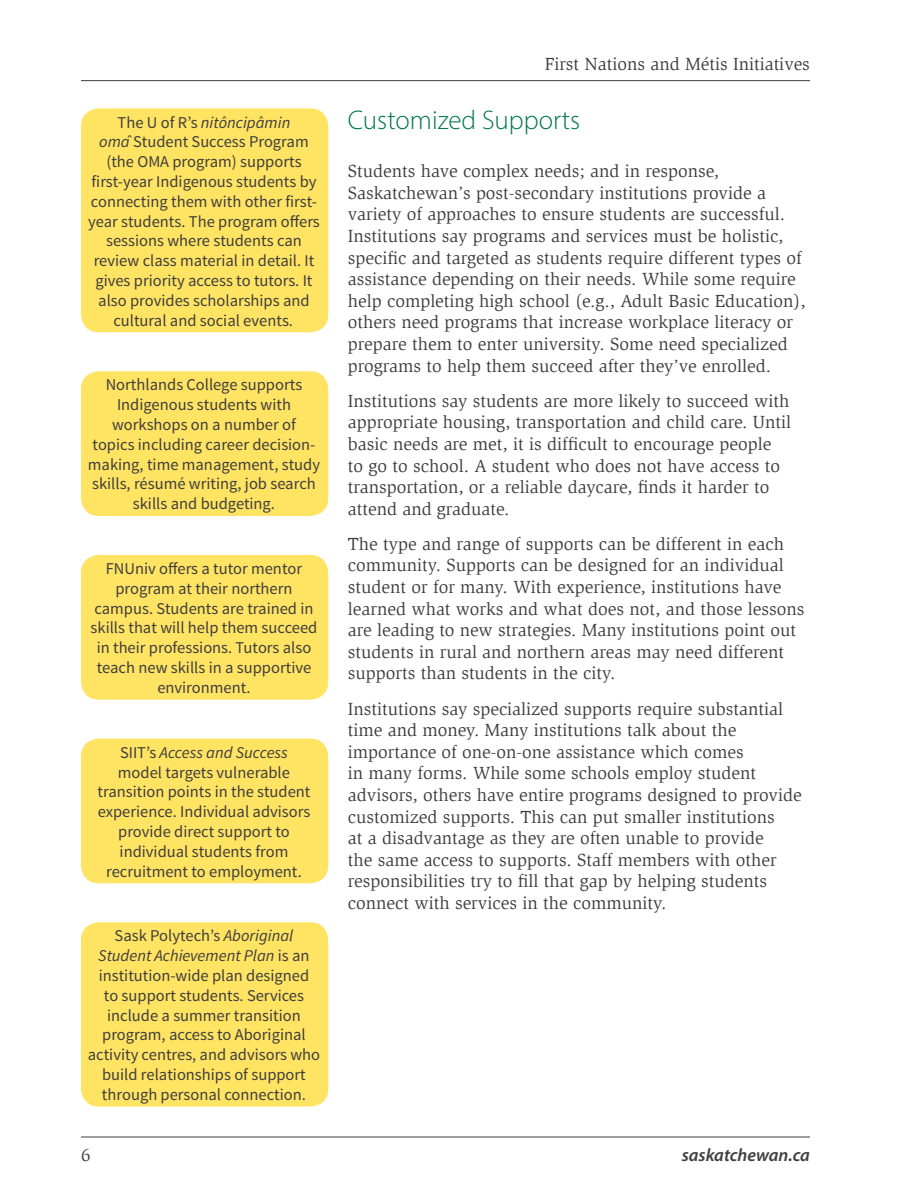
<style>
.page{position:relative;width:918px;height:1188px;background:#fff}
.page>*{position:absolute;margin:0;border:0;box-sizing:border-box;transform-origin:0 0}
.Heading{font:300 27px "Myriad Pro";color:#007848}
.t1{font:18px/21.6px "Slimbach Std";color:#3e3e3f}
.t2{font:italic 600 18px "Myriad Pro";color:#3e3e3f}
.Callout_text{font:16.5px/19.8px "Source Sans Pro";color:#3e3e3f;text-align:center}
.s1{font-style:italic}
</style>
<div class="page">
<hr style="left:81px;top:80px;width:729px;height:1px;background:#3e3e3f">
<hr style="left:81px;top:1137px;width:729px;height:1px;background:#3e3e3f">
<div style="left:81px;top:108px;width:247px;height:224px;background:#ffe362;border-radius:18px"></div>
<div style="left:81px;top:371px;width:247px;height:145px;background:#ffe362;border-radius:18px"></div>
<div style="left:81px;top:555px;width:247px;height:145px;background:#ffe362;border-radius:18px"></div>
<div style="left:81px;top:739px;width:247px;height:144px;background:#ffe362;border-radius:18px"></div>
<div style="left:81px;top:922px;width:247px;height:185px;background:#ffe362;border-radius:18px"></div>
<p class="Callout_text" style="left:88px;top:112px;width:233px">The U of R’s <span class="s1">nitôncipâmin oma</span>̂Student Success Program (the OMA program) supports first-year Indigenous students by connecting them with other first&shy;year students. The program offers sessions where students can review class material in detail. It gives priority access to tutors. It also provides scholarships and cultural and social events.</p>
<p class="Callout_text" style="left:88px;top:375px;width:234px">Northlands College supports<br>Indigenous students with workshops on a number of<br>topics including career decision&shy;making, time management, study skills, résumé writing, job search skills and budgeting.</p>
<p class="Callout_text" style="left:91px;top:559px;width:228px">FNUniv offers a tutor mentor program at their northern campus. Students are trained in skills that will help them succeed in their professions. Tutors also teach new skills in a supportive environment.</p>
<p class="Callout_text" style="left:97px;top:743px;width:215px">SIIT’s <span class="s1">Access and Success </span>model targets vulnerable transition points in the student experience. Individual advisors provide direct support to individual students from recruitment to employment.</p>
<p class="Callout_text" style="left:88px;top:926px;width:234px">Sask Polytech’s <span class="s1">Aboriginal<br>Student Achievement Plan</span> is an institution-wide plan designed<br>to support students. Services include a summer transition program, access to Aboriginal activity centres, and advisors who build relationships of support through personal connection.</p>
<p class="t1" style="left:545px;top:53px;width:267px">First Nations and Métis Initiatives</p>
<p class="Heading" style="left:348px;top:103px;width:234px">Customized Supports</p>
<p class="t1" style="left:348px;top:161px;width:460px">Students have complex needs; and in response, Saskatchewan’s post-secondary institutions provide a variety of approaches to ensure students are successful.<br>Institutions say programs and services must be holistic, specific and targeted as students require different types of assistance depending on their needs. While some require help completing high school (e.g., Adult Basic Education), others need programs that increase workplace literacy or prepare them to enter university. Some need specialized programs to help them succeed after they’ve enrolled.</p>
<p class="t1" style="left:348px;top:390px;width:445px">Institutions say students are more likely to succeed with appropriate housing, transportation and child care. Until basic needs are met, it is difficult to encourage people to go to school. A student who does not have access to transportation, or a reliable daycare, finds it harder to attend and graduate.</p>
<p class="t1" style="left:348px;top:533px;width:458px">The type and range of supports can be different in each community. Supports can be designed for an individual student or for many. With experience, institutions have learned what works and what does not, and those lessons are leading to new strategies. Many institutions point out students in rural and northern areas may need different supports than students in the city.</p>
<p class="t1" style="left:348px;top:698px;width:456px">Institutions say specialized supports require substantial time and money. Many institutions talk about the importance of one-on-one assistance which comes<br>in many forms. While some schools employ student advisors, others have entire programs designed to provide customized supports. This can put smaller institutions<br>at a disadvantage as they are often unable to provide<br>the same access to supports. Staff members with other responsibilities try to fill that gap by helping students connect with services in the community.</p>
<p class="t1" style="left:81px;top:1144px;width:11px">6</p>
<p class="t2" style="left:682px;top:1144px;width:130px">saskatchewan.ca</p>
</div>
